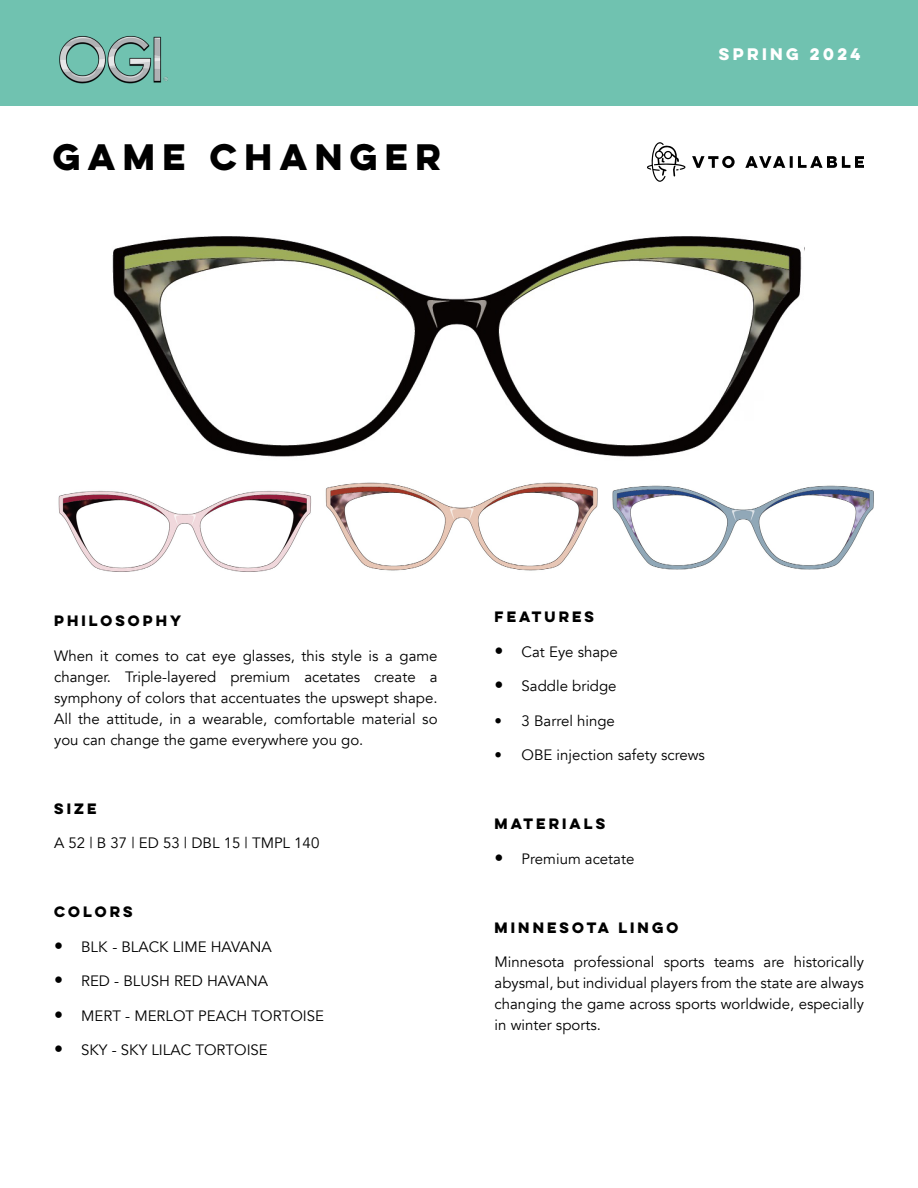
<style>
.page{position:relative;width:918px;height:1188px;background:#fff}
.page>*{position:absolute;margin:0;border:0;box-sizing:border-box;transform-origin:0 0}
.t1{font:700 33px "Lulo Clean One";color:#000}
.t2{font:15px/21px "Avenir";color:#000;text-align:justify}
.t3{font:700 15px "Lulo Clean One";color:#fff}
.t4{font:700 13.5px "Lulo Clean One";color:#000}
.s1{font-size:18px}
</style>
<div class="page">
<div style="left:0;top:0;width:918px;height:106px;background:#70c2b0"></div>
<svg style="left:647px;top:142px;width:39px;height:40px"></svg>
<svg style="left:692px;top:156px;width:172px;height:12px"></svg>
<img style="left:59px;top:36px;width:109px;height:48px">
<img style="left:112px;top:236px;width:693px;height:221px">
<img style="left:58px;top:491px;width:254px;height:81px">
<img style="left:325px;top:482px;width:273px;height:89px">
<img style="left:612px;top:485px;width:262px;height:85px">
<h1 class="t1" style="left:53px;top:132px;width:397px">GAME CHANGER</h1>
<p class="t3" style="left:719px;top:42px;width:147px">SPRING 2024</p>
<p class="t4" style="left:54px;top:610px;width:132px">PHILOSOPHY</p>
<p class="t2" style="left:54px;top:645px;width:385px">When it comes to cat eye glasses, this style is a game changer. Triple-layered premium acetates create a symphony of colors that accentuates the upswept shape.<br>All the attitude, in a wearable, comfortable material so you can change the game everywhere you go.</p>
<p class="t4" style="left:54px;top:798px;width:47px">SIZE</p>
<p class="t2" style="left:54px;top:833px;width:267px">A 52 | B 37 | ED 53 | DBL 15 | TMPL 140</p>
<p class="t4" style="left:54px;top:901px;width:83px">COLORS</p>
<p class="t2" style="left:54px;top:936px;width:219px"><span class="s1">•</span> BLK - BLACK LIME HAVANA</p>
<p class="t2" style="left:54px;top:971px;width:215px"><span class="s1">•</span> RED - BLUSH RED HAVANA</p>
<p class="t2" style="left:54px;top:1005px;width:271px"><span class="s1">•</span> MERT - MERLOT PEACH TORTOISE</p>
<p class="t2" style="left:54px;top:1040px;width:215px"><span class="s1">•</span> SKY - SKY LILAC TORTOISE</p>
<p class="t4" style="left:495px;top:607px;width:104px">FEATURES</p>
<p class="t2" style="left:495px;top:642px;width:125px"><span class="s1">•</span> Cat Eye shape</p>
<p class="t2" style="left:495px;top:676px;width:123px"><span class="s1">•</span> Saddle bridge</p>
<p class="t2" style="left:495px;top:711px;width:122px">• 3 Barrel hinge</p>
<p class="t2" style="left:495px;top:745px;width:212px">• OBE injection safety screws</p>
<p class="t4" style="left:495px;top:814px;width:115px">MATERIALS</p>
<p class="t2" style="left:495px;top:849px;width:141px"><span class="s1">•</span> Premium acetate</p>
<p class="t4" style="left:495px;top:917px;width:188px">MINNESOTA LINGO</p>
<p class="t2" style="left:495px;top:952px;width:371px">Minnesota professional sports teams are historically abysmal, but individual players from the state are always changing the game across sports worldwide, especially in winter sports.</p>
</div>
